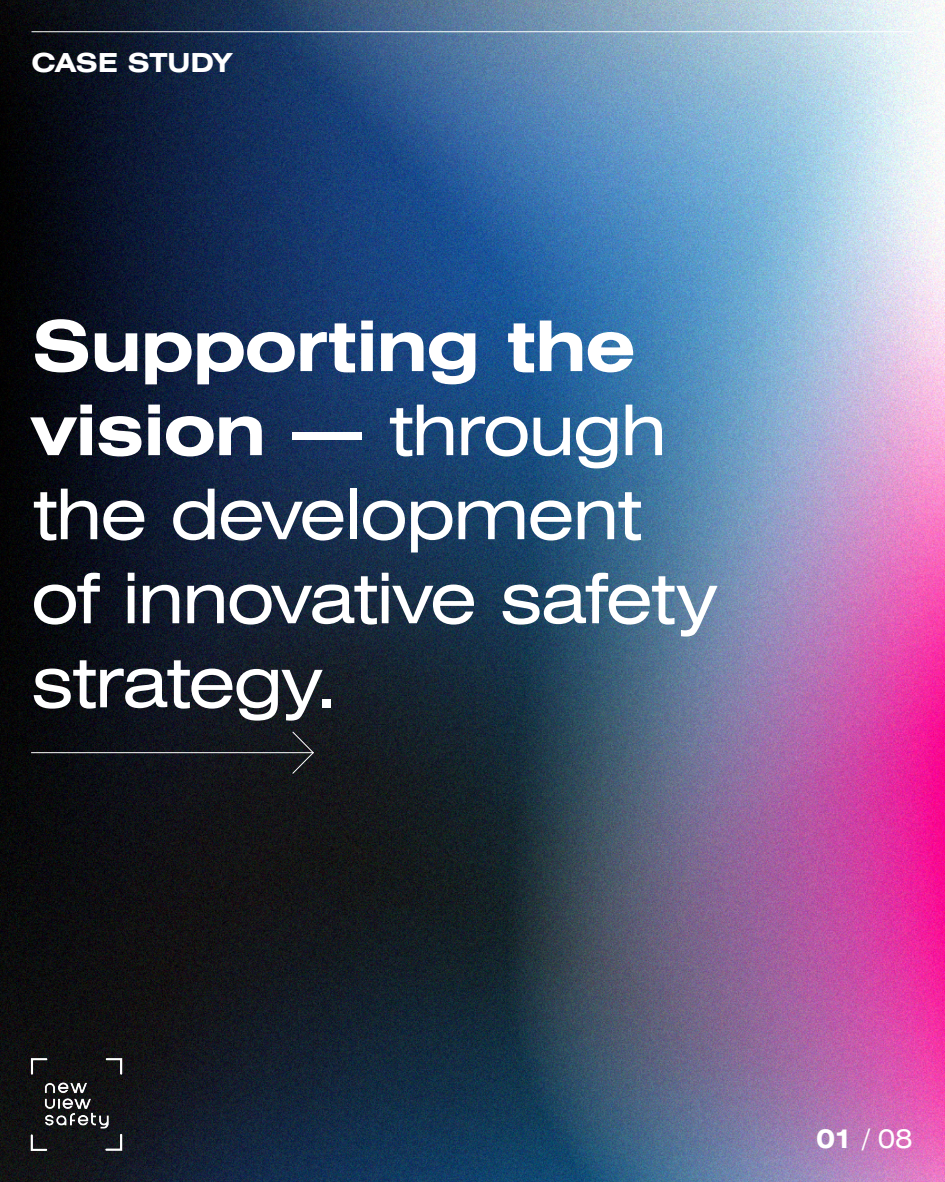
<style>
.page{position:relative;width:945px;height:1182px;background:#fff}
.page>*{position:absolute;margin:0;border:0;box-sizing:border-box;transform-origin:0 0}
.t1{font:expanded 70px/84px "Swiss 721 BT";letter-spacing:-.025em;color:#fff}
.t2{font:700 expanded 26.25px "Swiss 721 BT";letter-spacing:-.01em;color:#fff}
.t3{font:expanded 26.25px "Swiss 721 BT";color:#fff}
.s1{font-weight:700}
</style>
<div class="page">
<img style="left:0;top:0;width:945px;height:1181px">
<hr style="left:32px;top:32px;width:882px;height:1px;background:#fff">
<img style="left:30px;top:1053px;width:94px;height:99px">
<hr style="left:31px;top:752px;width:283px;height:1px;background:#fff">
<svg style="left:291px;top:730px;width:23px;height:44px"></svg>
<p class="t2" style="left:32px;top:47px;width:202px">CASE STUDY</p>
<p class="t1" style="left:32px;top:304px;width:687px"><span class="s1">Supporting the vision —</span> through the development of innovative safety strategy.</p>
<p class="t3" style="left:816px;top:1122px;width:98px"><span class="s1">01</span> / 08</p>
</div>
